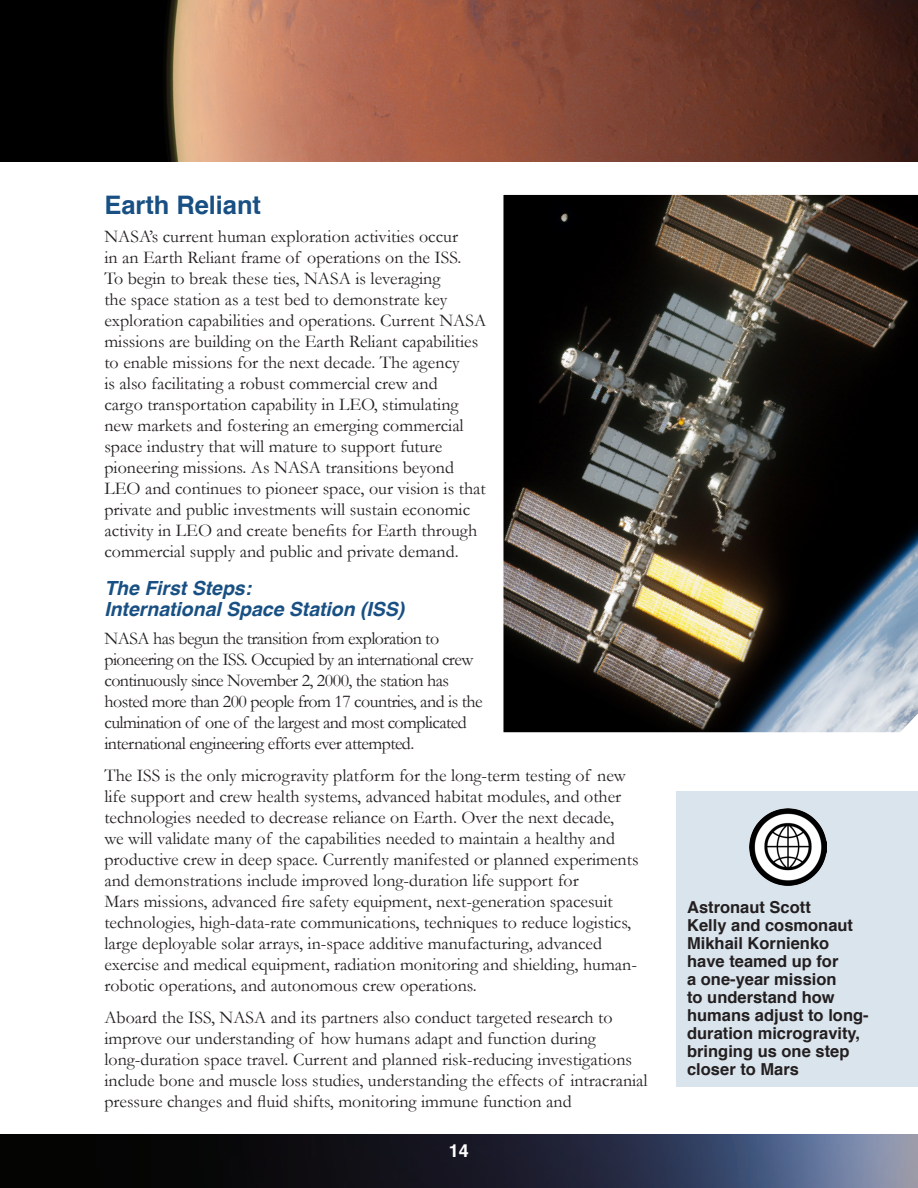
<style>
.page{position:relative;width:918px;height:1188px;background:#fff}
.page>*{position:absolute;margin:0;border:0;box-sizing:border-box;transform-origin:0 0}
.t1{font:700 25.5px "Helvetica";color:#195083}
.t2{font:italic 700 19.5px/21px "Helvetica";color:#195083}
.t3{font:18px/21px "Garamond";color:#231f20}
.t4{font:18px/21px "Garamond";letter-spacing:-.03em;color:#231f20}
.t5{font:700 18px "Helvetica";color:#fff}
.t6{font:700 16.5px/18px "Helvetica";color:#231f20}
</style>
<div class="page">
<img style="left:0;top:1135px;width:918px;height:53px">
<img style="left:0;top:0;width:918px;height:162px">
<div style="left:676px;top:791px;width:242px;height:296px;background:#dae4ec"></div>
<img style="left:503px;top:195px;width:415px;height:537px">
<img style="left:750px;top:808px;width:77px;height:77px">
<p class="t1" style="left:104px;top:185px;width:158px">Earth Reliant</p>
<p class="t3" style="left:104px;top:225px;width:383px">NASA’s current human exploration activities occur<br>in an Earth Reliant frame of operations on the ISS.<br>To begin to break these ties, NASA is leveraging<br>the space station as a test bed to demonstrate key exploration capabilities and operations. Current NASA missions are building on the Earth Reliant capabilities to enable missions for the next decade. The agency<br>is also facilitating a robust commercial crew and<br>cargo transportation capability in LEO, stimulating new markets and fostering an emerging commercial space industry that will mature to support future pioneering missions. As NASA transitions beyond LEO and continues to pioneer space, our vision is that private and public investments will sustain economic activity in LEO and create benefits for Earth through commercial supply and public and private demand.</p>
<p class="t2" style="left:104px;top:578px;width:301px">The First Steps:<br>International Space Station (ISS)</p>
<p class="t4" style="left:104px;top:628px;width:380px">NASA has begun the transition from exploration to pioneering on the ISS. Occupied by an international crew continuously since November 2, 2000, the station has hosted more than 200 people from 17 countries, and is the culmination of one of the largest and most complicated international engineering efforts ever attempted.</p>
<p class="t3" style="left:104px;top:765px;width:536px">The ISS is the only microgravity platform for the long-term testing of new life support and crew health systems, advanced habitat modules, and other technologies needed to decrease reliance on Earth. Over the next decade,<br>we will validate many of the capabilities needed to maintain a healthy and productive crew in deep space. Currently manifested or planned experiments and demonstrations include improved long-duration life support for<br>Mars missions, advanced fire safety equipment, next-generation spacesuit technologies, high-data-rate communications, techniques to reduce logistics, large deployable solar arrays, in-space additive manufacturing, advanced exercise and medical equipment, radiation monitoring and shielding, human&shy;robotic operations, and autonomous crew operations.</p>
<p class="t3" style="left:104px;top:1006px;width:545px">Aboard the ISS, NASA and its partners also conduct targeted research to improve our understanding of how humans adapt and function during long-duration space travel. Current and planned risk-reducing investigations include bone and muscle loss studies, understanding the effects of intracranial pressure changes and fluid shifts, monitoring immune function and</p>
<p class="t5" style="left:449px;top:1136px;width:22px">14</p>
<p class="t6" style="left:687px;top:899px;width:183px">Astronaut Scott<br>Kelly and cosmonaut<br>Mikhail Kornienko have teamed up for<br>a one-year mission<br>to understand how humans adjust to long&shy;duration microgravity, bringing us one step closer to Mars</p>
</div>
